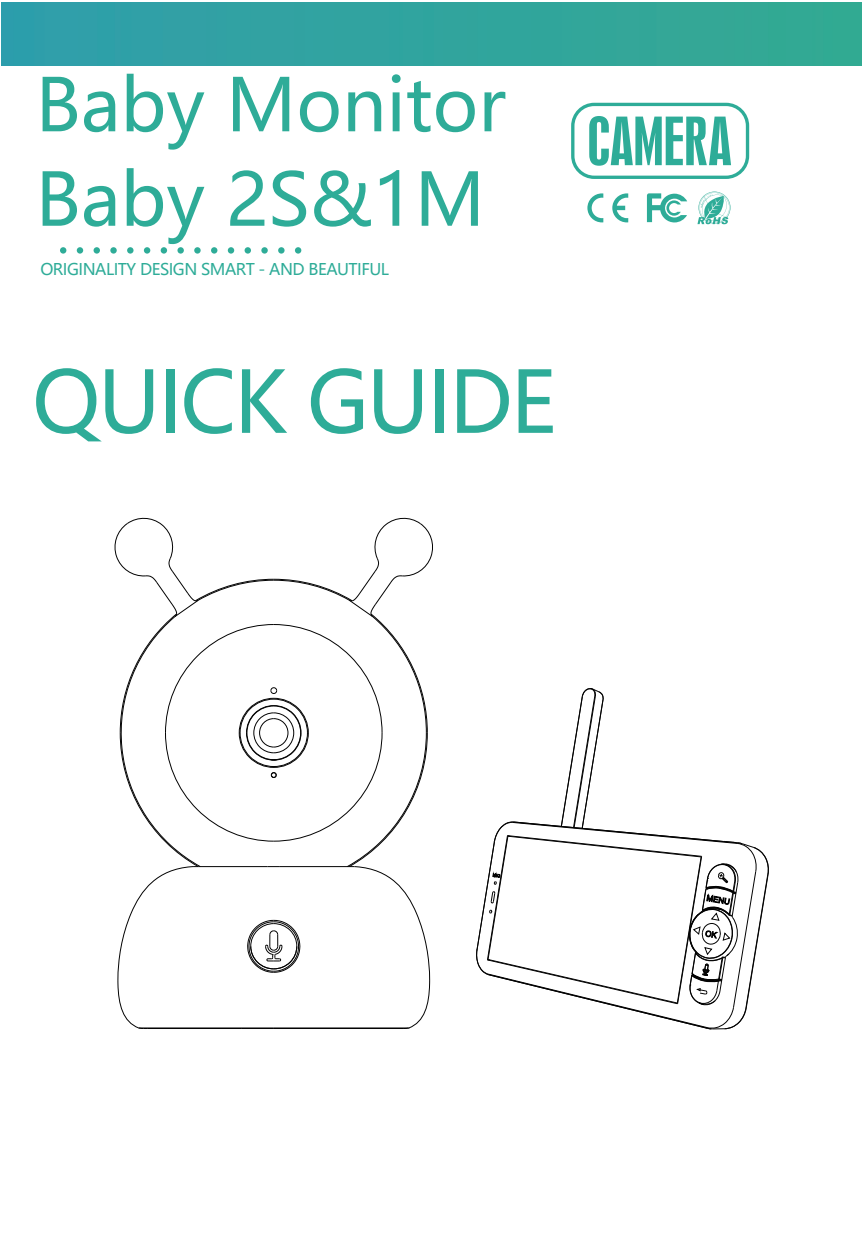
<style>
.page{position:relative;width:862px;height:1248px;background:#fff}
.page>*{position:absolute;margin:0;border:0;box-sizing:border-box;transform-origin:0 0}
.t1{font:84px "Microsoft Ya Hei UI";letter-spacing:-.03em;color:#2eac98}
.t2{font:72px/94.4px "Microsoft Ya Hei UI";color:#2eac98}
.t3{font:16px "Microsoft Ya Hei UI";letter-spacing:-.03em;color:#2eac98}
</style>
<div class="page">
<svg style="left:60px;top:247px;width:6px;height:6px"></svg>
<svg style="left:77px;top:247px;width:6px;height:6px"></svg>
<svg style="left:94px;top:247px;width:6px;height:6px"></svg>
<div style="left:110px;top:247px;width:7px;height:6px;background:#2eac98;border-radius:50%"></div>
<svg style="left:127px;top:247px;width:6px;height:6px"></svg>
<svg style="left:144px;top:247px;width:6px;height:6px"></svg>
<svg style="left:161px;top:247px;width:6px;height:6px"></svg>
<div style="left:177px;top:247px;width:7px;height:6px;background:#2eac98;border-radius:50%"></div>
<div style="left:194px;top:247px;width:7px;height:6px;background:#2eac98;border-radius:50%"></div>
<svg style="left:211px;top:247px;width:6px;height:6px"></svg>
<svg style="left:228px;top:247px;width:6px;height:6px"></svg>
<svg style="left:245px;top:247px;width:6px;height:6px"></svg>
<div style="left:261px;top:247px;width:7px;height:6px;background:#2eac98;border-radius:50%"></div>
<svg style="left:278px;top:247px;width:6px;height:6px"></svg>
<svg style="left:295px;top:247px;width:6px;height:6px"></svg>
<svg style="left:571px;top:103px;width:178px;height:76px"></svg>
<svg style="left:587px;top:193px;width:16px;height:29px"></svg>
<svg style="left:612px;top:193px;width:16px;height:29px"></svg>
<svg style="left:697px;top:191px;width:33px;height:33px"></svg>
<svg style="left:647px;top:193px;width:40px;height:29px"></svg>
<img style="left:1px;top:2px;width:861px;height:63px">
<svg style="left:476px;top:688px;width:293px;height:341px"></svg>
<svg style="left:114px;top:517px;width:319px;height:512px"></svg>
<h2 class="t2" style="left:36px;top:56px;width:472px">Baby Monitor<br>Baby 2S&amp;1M</h2>
<p class="t3" style="left:40px;top:259px;width:350px">ORIGINALITY DESIGN SMART - AND BEAUTIFUL</p>
<h1 class="t1" style="left:32px;top:346px;width:526px">QUICK GUIDE</h1>
</div>
